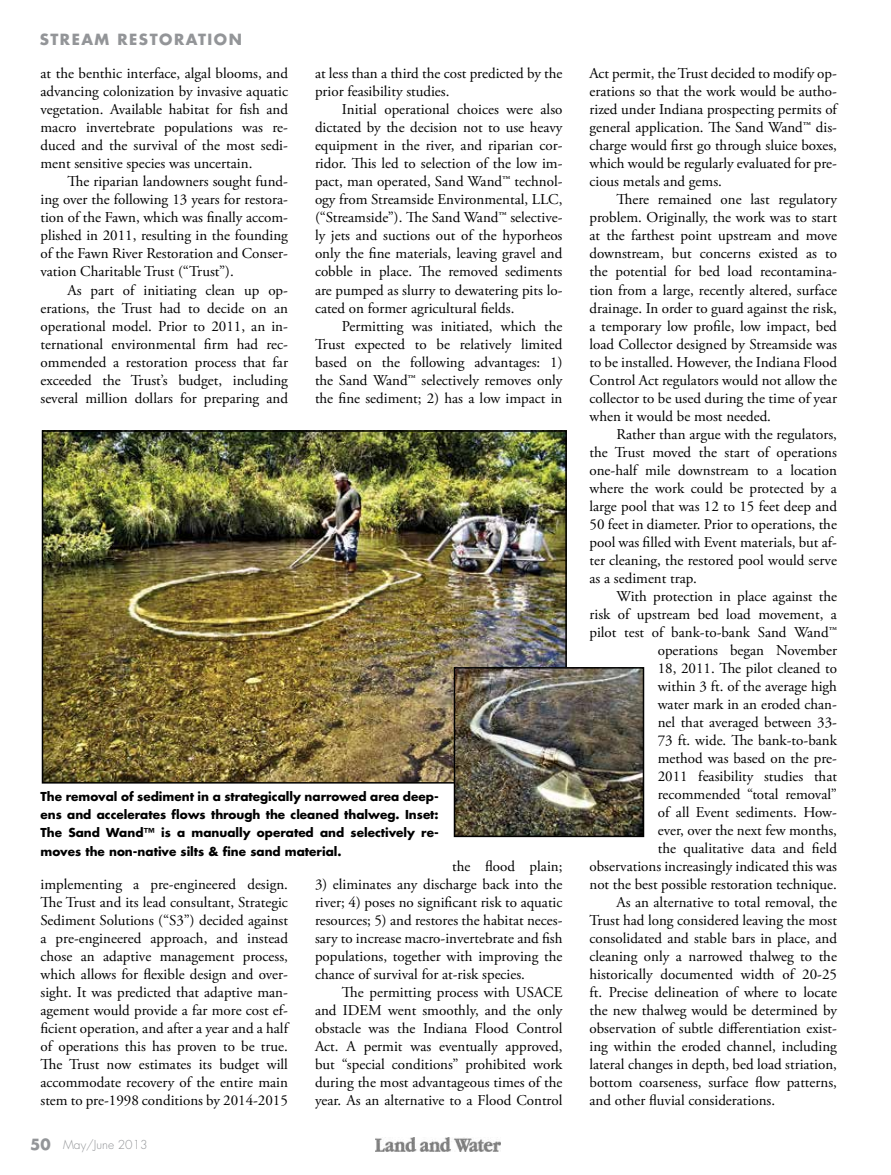
<style>
.page{position:relative;width:891px;height:1175px;background:#fff}
.page>*{position:absolute;margin:0;border:0;box-sizing:border-box;transform-origin:0 0}
.t1{font:15px/18px "Adobe Garamond Pro";color:#000;text-align:justify}
.t2{font:700 15px "Futura";letter-spacing:.1em;color:#939598}
.t3{font:700 12px/18px "Futura";color:#000;text-align:justify}
.t4{font:300 12px "Futura";color:#939598}
.s1{font-weight:700;font-size:15px}
</style>
<div class="page">
<img style="left:376px;top:1137px;width:125px;height:14px">
<img style="left:45px;top:433px;width:519px;height:347px">
<div style="left:42px;top:430px;width:525px;height:353px;border:2px solid #000"></div>
<img style="left:457px;top:670px;width:184px;height:164px">
<div style="left:454px;top:667px;width:190px;height:170px;border:2px solid #000"></div>
<p class="t2" style="left:40px;top:29px;width:204px">STREAM RESTORATION</p>
<p class="t1" style="left:40px;top:65px;width:249px">at the benthic interface, algal blooms, and advancing colonization by invasive aquatic vegetation. Available habitat for fish and macro invertebrate populations was re&shy;duced and the survival of the most sedi&shy;ment sensitive species was uncertain.</p>
<p class="t1" style="left:40px;top:173px;width:249px;text-indent:27px">The riparian landowners sought fund&shy;ing over the following 13 years for restora&shy;tion of the Fawn, which was finally accom&shy;plished in 2011, resulting in the founding of the Fawn River Restoration and Conser&shy;vation Charitable Trust (“Trust”).</p>
<p class="t1" style="left:40px;top:281px;width:249px;text-indent:27px">As part of initiating clean up op&shy;erations, the Trust had to decide on an operational model. Prior to 2011, an in&shy;ternational environmental firm had rec&shy;ommended a restoration process that far exceeded the Trust’s budget, including several million dollars for preparing and</p>
<p class="t1" style="left:315px;top:65px;width:249px">at less than a third the cost predicted by the prior feasibility studies.</p>
<p class="t1" style="left:315px;top:101px;width:249px;text-indent:27px">Initial operational choices were also dictated by the decision not to use heavy equipment in the river, and riparian cor&shy;ridor. This led to selection of the low im&shy;pact, man operated, Sand Wand™ technol&shy;ogy from Streamside Environmental, LLC, (“Streamside”). The Sand Wand™ selective&shy;ly jets and suctions out of the hyporheos only the fine materials, leaving gravel and cobble in place. The removed sediments are pumped as slurry to dewatering pits lo&shy;cated on former agricultural fields.</p>
<p class="t1" style="left:315px;top:317px;width:249px;text-indent:27px">Permitting was initiated, which the Trust expected to be relatively limited based on the following advantages: 1) the Sand Wand™ selectively removes only the fine sediment; 2) has a low impact in</p>
<p class="t3" style="left:40px;top:787px;width:400px">The removal of sediment in a strategically narrowed area deep&shy;ens and accelerates flows through the cleaned thalweg. Inset:<br>The Sand Wand™ is a manually operated and selectively re&shy;moves the non-native silts &amp; fine sand material.</p>
<p class="t1" style="left:40px;top:875px;width:249px">implementing a pre-engineered design.<br>The Trust and its lead consultant, Strategic Sediment Solutions (“S3”) decided against a pre-engineered approach, and instead chose an adaptive management process, which allows for flexible design and over&shy;sight. It was predicted that adaptive man&shy;agement would provide a far more cost ef&shy;ficient operation, and after a year and a half of operations this has proven to be true.<br>The Trust now estimates its budget will accommodate recovery of the entire main stem to pre-1998 conditions by 2014-2015</p>
<p class="t4" style="left:30px;top:1137px;width:119px"><span class="s1">50</span> May/June 2013</p>
<p class="t1" style="left:452px;top:857px;width:112px">the flood plain;</p>
<p class="t1" style="left:315px;top:875px;width:249px">3) eliminates any discharge back into the river; 4) poses no significant risk to aquatic resources; 5) and restores the habitat neces&shy;sary to increase macro-invertebrate and fish populations, together with improving the chance of survival for at-risk species.</p>
<p class="t1" style="left:315px;top:983px;width:249px;text-indent:27px">The permitting process with USACE and IDEM went smoothly, and the only obstacle was the Indiana Flood Control Act. A permit was eventually approved, but “special conditions” prohibited work during the most advantageous times of the year. As an alternative to a Flood Control</p>
<p class="t1" style="left:590px;top:65px;width:249px">Act permit, the Trust decided to modify op&shy;erations so that the work would be autho&shy;rized under Indiana prospecting permits of general application. The Sand Wand™ dis&shy;charge would first go through sluice boxes, which would be regularly evaluated for pre&shy;cious metals and gems.</p>
<p class="t1" style="left:590px;top:191px;width:249px;text-indent:27px">There remained one last regulatory problem. Originally, the work was to start at the farthest point upstream and move downstream, but concerns existed as to the potential for bed load recontamina&shy;tion from a large, recently altered, surface drainage. In order to guard against the risk, a temporary low profile, low impact, bed load Collector designed by Streamside was to be installed. However, the Indiana Flood Control Act regulators would not allow the collector to be used during the time of year when it would be most needed.</p>
<p class="t1" style="left:590px;top:425px;width:249px;text-indent:27px">Rather than argue with the regulators, the Trust moved the start of operations one-half mile downstream to a location where the work could be protected by a large pool that was 12 to 15 feet deep and 50 feet in diameter. Prior to operations, the pool was filled with Event materials, but af&shy;ter cleaning, the restored pool would serve as a sediment trap.</p>
<p class="t1" style="left:616px;top:587px;width:222px">With protection in place against the</p>
<p class="t1" style="left:590px;top:605px;width:249px">risk of upstream bed load movement, a</p>
<p class="t1" style="left:590px;top:623px;width:249px">pilot test of bank-to-bank Sand Wand™</p>
<p class="t1" style="left:658px;top:641px;width:181px">operations began November</p>
<p class="t1" style="left:658px;top:659px;width:181px">18, 2011. The pilot cleaned to</p>
<p class="t1" style="left:658px;top:677px;width:181px">within 3 ft. of the average high</p>
<p class="t1" style="left:658px;top:695px;width:181px">water mark in an eroded chan-</p>
<p class="t1" style="left:658px;top:713px;width:181px">nel that averaged between 33-</p>
<p class="t1" style="left:658px;top:731px;width:181px">73 ft. wide. The bank-to-bank</p>
<p class="t1" style="left:658px;top:749px;width:181px">method was based on the pre-</p>
<p class="t1" style="left:658px;top:767px;width:181px">2011 feasibility studies that</p>
<p class="t1" style="left:658px;top:785px;width:181px">recommended “total removal”</p>
<p class="t1" style="left:658px;top:803px;width:181px">of all Event sediments. How-</p>
<p class="t1" style="left:658px;top:821px;width:181px">ever, over the next few months,</p>
<p class="t1" style="left:658px;top:839px;width:181px">the qualitative data and field</p>
<p class="t1" style="left:590px;top:857px;width:249px">observations increasingly indicated this was</p>
<p class="t1" style="left:590px;top:875px;width:249px">not the best possible restoration technique.</p>
<p class="t1" style="left:616px;top:893px;width:222px">As an alternative to total removal, the</p>
<p class="t1" style="left:590px;top:911px;width:249px">Trust had long considered leaving the most</p>
<p class="t1" style="left:590px;top:929px;width:249px">consolidated and stable bars in place, and</p>
<p class="t1" style="left:590px;top:947px;width:249px">cleaning only a narrowed thalweg to the</p>
<p class="t1" style="left:590px;top:965px;width:249px">historically documented width of 20-25</p>
<p class="t1" style="left:590px;top:983px;width:249px">ft. Precise delineation of where to locate</p>
<p class="t1" style="left:590px;top:1001px;width:249px">the new thalweg would be determined by</p>
<p class="t1" style="left:590px;top:1019px;width:249px">observation of subtle differentiation exist-</p>
<p class="t1" style="left:590px;top:1037px;width:249px">ing within the eroded channel, including</p>
<p class="t1" style="left:590px;top:1055px;width:249px">lateral changes in depth, bed load striation,</p>
<p class="t1" style="left:590px;top:1073px;width:249px">bottom coarseness, surface flow patterns,</p>
<p class="t1" style="left:590px;top:1091px;width:187px">and other fluvial considerations.</p>
</div>
